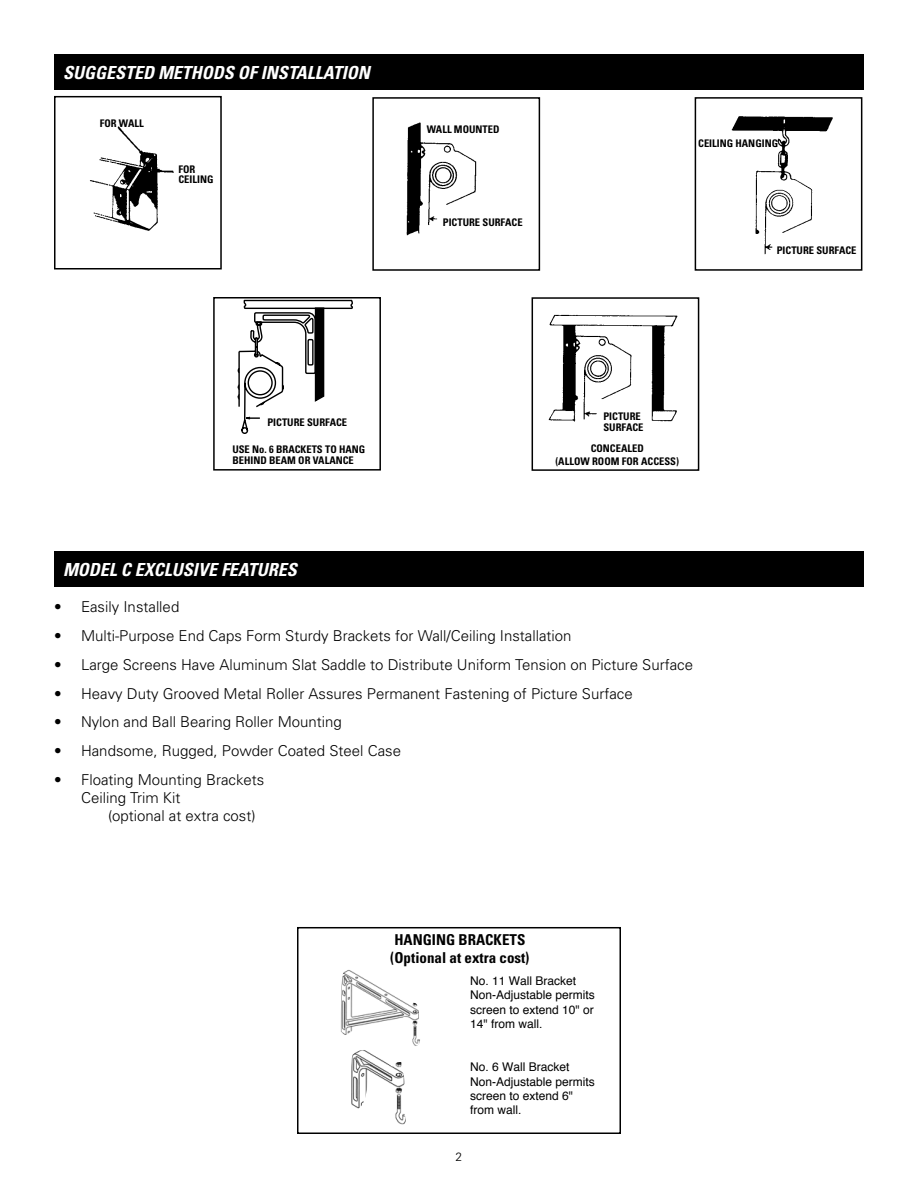
<style>
.page{position:relative;width:918px;height:1188px;background:#fff}
.page>*{position:absolute;margin:0;border:0;box-sizing:border-box;transform-origin:0 0}
.t1{font:italic 700 condensed 18px "Univers";color:#fff}
.t2{font:300 15px/18px "Univers";color:#000}
.t3{font:700 condensed 15px/18px "Univers";color:#000}
.t4{font:12px/14.4px "Helvetica";color:#000}
.t5{font:300 12px "Univers";color:#000}
.t6{font:700 condensed 10.5px/10.5px "Univers";color:#000}
</style>
<div class="page">
<div style="left:54px;top:54px;width:810px;height:36px;background:#000"></div>
<div style="left:54px;top:551px;width:810px;height:36px;background:#000"></div>
<img style="left:89px;top:126px;width:85px;height:105px">
<div style="left:54px;top:96px;width:168px;height:174px;border:2px solid #000"></div>
<img style="left:406px;top:122px;width:71px;height:114px">
<div style="left:372px;top:97px;width:168px;height:174px;border:2px solid #000"></div>
<img style="left:731px;top:116px;width:102px;height:139px">
<div style="left:695px;top:97px;width:167px;height:174px;border:2px solid #000"></div>
<svg style="left:237px;top:300px;width:116px;height:134px"></svg>
<div style="left:213px;top:297px;width:168px;height:174px;border:2px solid #000"></div>
<img style="left:548px;top:314px;width:130px;height:108px">
<div style="left:532px;top:297px;width:167px;height:174px;border:2px solid #000"></div>
<div style="left:297px;top:927px;width:324px;height:207px;border:2px solid #000"></div>
<img style="left:341px;top:970px;width:79px;height:76px">
<img style="left:351px;top:1050px;width:55px;height:75px">
<p class="t1" style="left:63px;top:62px;width:308px">SUGGESTED METHODS OF INSTALLATION</p>
<p class="t6" style="left:100px;top:118px;width:46px">FOR WALL</p>
<p class="t6" style="left:178px;top:163px;width:37px">FOR<br>CEILING</p>
<p class="t6" style="left:427px;top:124px;width:74px">WALL MOUNTED</p>
<p class="t6" style="left:443px;top:217px;width:81px">PICTURE SURFACE</p>
<p class="t6" style="left:698px;top:138px;width:81px">CEILING HANGING</p>
<p class="t6" style="left:777px;top:245px;width:81px">PICTURE SURFACE</p>
<p class="t6" style="left:267px;top:417px;width:81px">PICTURE SURFACE</p>
<p class="t6" style="left:232px;top:444px;width:135px">USE No. 6 BRACKETS TO HANG<br>BEHIND BEAM OR VALANCE</p>
<p class="t6" style="left:603px;top:411px;width:42px">PICTURE<br>SURFACE</p>
<p class="t6" style="left:555px;top:442px;width:125px;line-height:12.6px;text-align:center">CONCEALED<br>(ALLOW ROOM FOR ACCESS)</p>
<p class="t1" style="left:63px;top:559px;width:235px">MODEL C EXCLUSIVE FEATURES</p>
<p class="t2" style="left:54px;top:597px;width:127px">• Easily Installed</p>
<p class="t2" style="left:54px;top:626px;width:519px">• Multi-Purpose End Caps Form Sturdy Brackets for Wall/Ceiling Installation</p>
<p class="t2" style="left:54px;top:655px;width:641px">• Large Screens Have Aluminum Slat Saddle to Distribute Uniform Tension on Picture Surface</p>
<p class="t2" style="left:54px;top:684px;width:580px">• Heavy Duty Grooved Metal Roller Assures Permanent Fastening of Picture Surface</p>
<p class="t2" style="left:54px;top:713px;width:289px">• Nylon and Ball Bearing Roller Mounting</p>
<p class="t2" style="left:54px;top:741px;width:349px">• Handsome, Rugged, Powder Coated Steel Case</p>
<p class="t2" style="left:81px;top:770px;width:185px;text-indent:-27px">• Floating Mounting Brackets<br>Ceiling Trim Kit</p>
<p class="t2" style="left:108px;top:806px;width:149px">(optional at extra cost)</p>
<p class="t3" style="left:390px;top:931px;width:141px">HANGING BRACKETS (Optional at extra cost)</p>
<p class="t4" style="left:470px;top:974px;width:126px">No. 11 Wall Bracket<br>Non-Adjustable permits screen to extend 10" or<br>14" from wall.</p>
<p class="t4" style="left:470px;top:1060px;width:126px">No. 6 Wall Bracket<br>Non-Adjustable permits screen to extend 6" from wall.</p>
<p class="t5" style="left:456px;top:1150px;width:8px">2</p>
</div>
